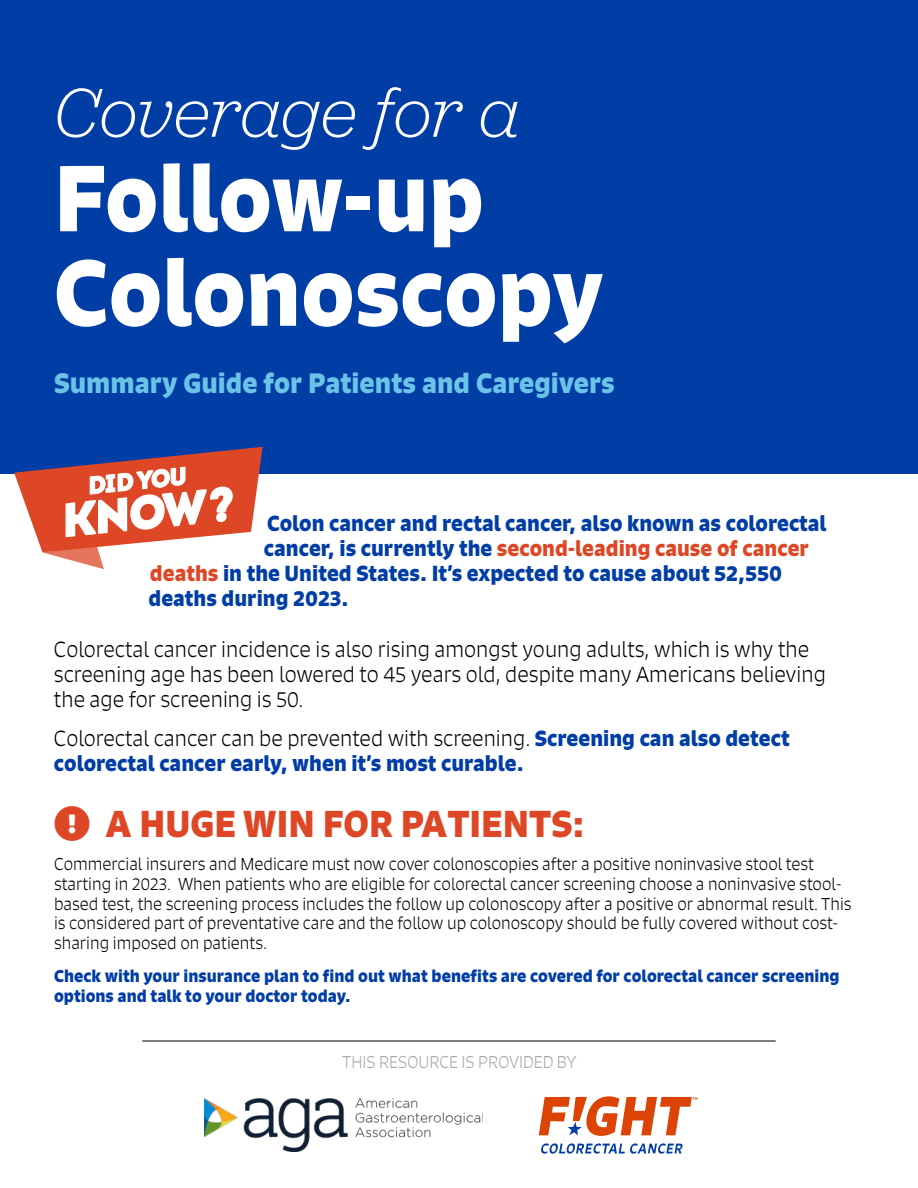
<style>
.page{position:relative;width:918px;height:1188px;background:#fff}
.page>*{position:absolute;margin:0;border:0;box-sizing:border-box;transform-origin:0 0}
.t1{font:700 90px/94.5px "Signo";color:#fff}
.t2{font:italic 300 72px "Jubilat";color:#fff}
.t3{font:700 36px "Signo";color:#de4726}
.t4{font:700 27px "Signo";color:#6bc4e8}
.t5{font:700 21px/25.2px "Signo";color:#003da5}
.t6{font:300 21px/25.2px "Signo";color:#000}
.t7{font:700 21px "Signo";color:#de4726}
.t8{font:300 16.5px/19.8px "Signo";color:#000}
.t9{font:700 16.5px/19.8px "Signo";color:#003da5}
.t10{font:300 16.5px "Signo";color:#a7a9ac}
.s1{color:#003da5}
.s2{color:#de4726}
.s3{font-weight:300;color:#000}
</style>
<div class="page">
<div style="left:0;top:0;width:918px;height:473px;background:#003da5"></div>
<svg style="left:541px;top:1143px;width:142px;height:11px"></svg>
<img style="left:204px;top:1098px;width:277px;height:54px">
<hr style="left:143px;top:1041px;width:632px;height:1px;background:#000">
<svg style="left:14px;top:447px;width:249px;height:122px"></svg>
<svg style="left:539px;top:1096px;width:153px;height:40px"></svg>
<h2 class="t2" style="left:54px;top:87px;width:467px">Coverage for a</h2>
<h1 class="t1" style="left:54px;top:158px;width:551px">Follow-up<br>Colonoscopy</h1>
<h3 class="t4" style="left:54px;top:373px;width:562px">Summary Guide for Patients and Caregivers</h3>
<p class="t5" style="left:267px;top:512px;width:561px">Colon cancer and rectal cancer, also known as colorectal</p>
<p class="t7" style="left:264px;top:540px;width:547px"><span class="s1">cancer, is currently the</span> second-leading cause of cancer</p>
<p class="t5" style="left:150px;top:561px;width:634px"><span class="s2">deaths</span> in the United States. It’s expected to cause about 52,550</p>
<p class="t5" style="left:148px;top:586px;width:201px">deaths during 2023.</p>
<p class="t6" style="left:54px;top:638px;width:773px">Colorectal cancer incidence is also rising amongst young adults, which is why the screening age has been lowered to 45 years old, despite many Americans believing the age for screening is 50.</p>
<p class="t5" style="left:54px;top:727px;width:737px"><span class="s3">Colorectal cancer can be prevented with screening.</span> Screening can also detect colorectal cancer early, when it’s most curable.</p>
<h3 class="t3" style="left:106px;top:809px;width:480px">A HUGE WIN FOR PATIENTS:</h3>
<p class="t8" style="left:54px;top:855px;width:799px">Commercial insurers and Medicare must now cover colonoscopies after a positive noninvasive stool test starting in 2023. When patients who are eligible for colorectal cancer screening choose a noninvasive stool&shy;based test, the screening process includes the follow up colonoscopy after a positive or abnormal result. This is considered part of preventative care and the follow up colonoscopy should be fully covered without cost&shy;sharing imposed on patients.</p>
<p class="t9" style="left:54px;top:966px;width:787px">Check with your insurance plan to find out what benefits are covered for colorectal cancer screening options and talk to your doctor today.</p>
<p class="t10" style="left:342px;top:1055px;width:236px">THIS RESOURCE IS PROVIDED BY</p>
</div>
